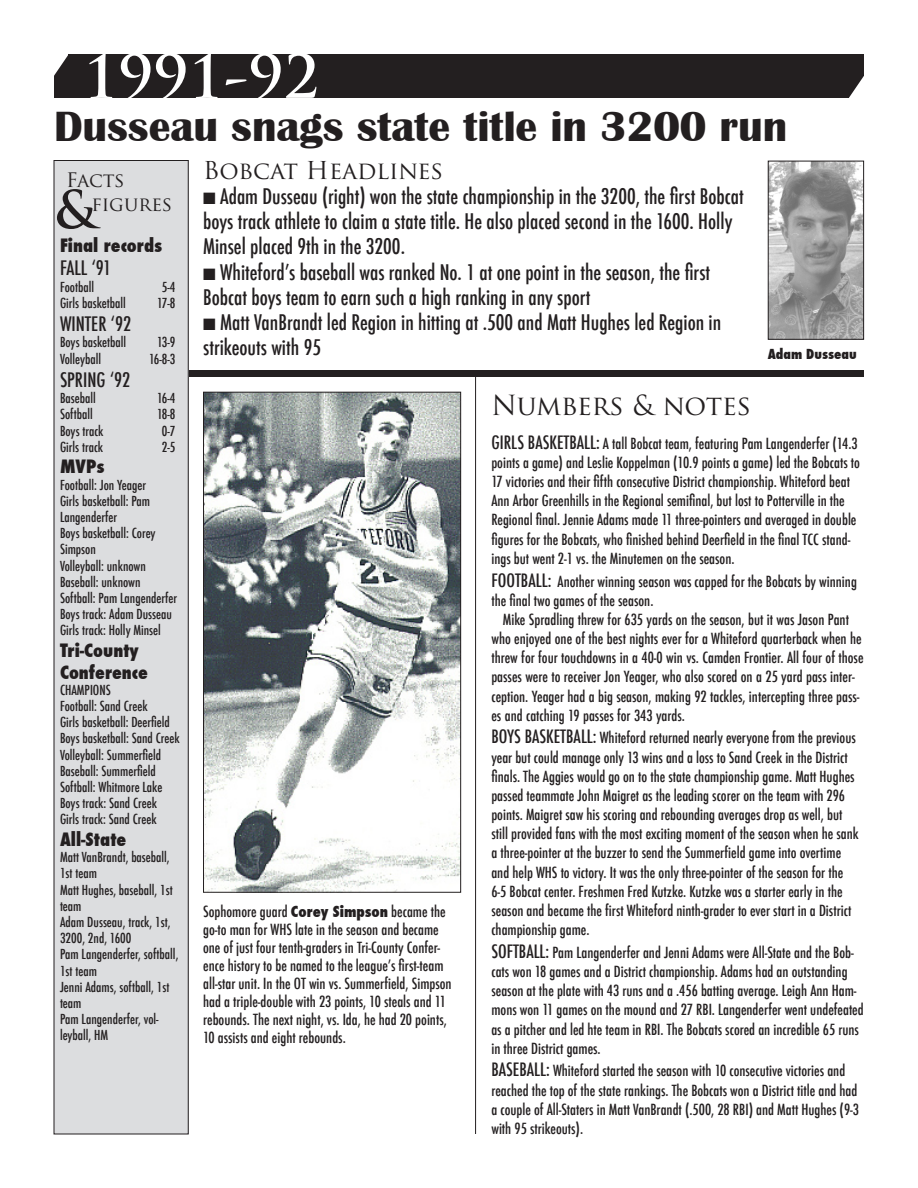
<style>
.page{position:relative;width:918px;height:1188px;background:#fff}
.page>*{position:absolute;margin:0;border:0;box-sizing:border-box;transform-origin:0 0}
.t1{font:700 58.5px "Trajan Pro";color:#fff}
.t2{font:700 51px "Trajan Pro";color:#231f20}
.t3{font:700 43.5px "Britannic";color:#231f20}
.t4{font:27px "Trajan Pro";letter-spacing:-.005em;color:#231f20}
.t5{font:24px "Trajan Pro";color:#231f20}
.t6{font:500 condensed 21px/25.2px "Futura";color:#231f20}
.t7{font:500 condensed 19.5px "Futura";color:#231f20}
.t8{font:19.5px "Trajan Pro";color:#231f20}
.t9{font:800 condensed 18px "Futura";color:#231f20}
.t10{font:500 condensed 15px/19.2px "Futura";color:#231f20}
.t11{font:500 condensed 13.5px/16.2px "Futura";color:#231f20}
.t12{font:800 condensed 13.5px "Futura";color:#231f20}
.s1{font-size:18px}
.s2{font-weight:800}
</style>
<div class="page">
<div style="left:179px;top:370px;width:685px;height:6px;background:#231f20"></div>
<div style="left:54px;top:160px;width:134px;height:974px;background:#dcdddf"></div>
<div style="left:69px;top:54px;width:780px;height:43px;background:#231f20"></div>
<svg style="left:54px;top:54px;width:59px;height:44px"></svg>
<svg style="left:849px;top:76px;width:15px;height:21px"></svg>
<div style="left:54px;top:76px;width:15px;height:22px;background:#231f20"></div>
<div style="left:849px;top:54px;width:15px;height:22px;background:#231f20"></div>
<hr style="left:475px;top:374px;width:1px;height:760px;background:#231f20">
<img style="left:205px;top:394px;width:254px;height:497px">
<div style="left:203px;top:392px;width:258px;height:501px;border:1px solid #231f20"></div>
<img style="left:770px;top:163px;width:92px;height:175px">
<div style="left:768px;top:161px;width:96px;height:179px;border:1px solid #231f20"></div>
<p class="t1" style="left:83px;top:40px;width:237px">1991-92</p>
<p class="t3" style="left:54px;top:102px;width:735px">Dusseau snags state title in 3200 run</p>
<p class="t8" style="left:66px;top:168px;width:60px">Facts</p>
<p class="t2" style="left:54px;top:178px;width:44px">&amp;</p>
<p class="t5" style="left:203px;top:155px;width:242px">Bobcat Headlines</p>
<p class="t6" style="left:203px;top:184px;width:542px">■ Adam Dusseau (right) won the state championship in the 3200, the first Bobcat boys track athlete to claim a state title. He also placed second in the 1600. Holly<br>Minsel placed 9th in the 3200.</p>
<p class="t6" style="left:203px;top:259px;width:509px">■ Whiteford’s baseball was ranked No. 1 at one point in the season, the first<br>Bobcat boys team to earn such a high ranking in any sport</p>
<p class="t6" style="left:203px;top:310px;width:520px">■ Matt VanBrandt led Region in hitting at .500 and Matt Hughes led Region in strikeouts with 95</p>
<p class="t8" style="left:92px;top:191px;width:82px">figures</p>
<p class="t9" style="left:60px;top:233px;width:104px">Final records</p>
<p class="t7" style="left:60px;top:256px;width:53px">FALL ‘91</p>
<p class="t11" style="left:60px;top:279px;width:36px">Football</p>
<p class="t11" style="left:162px;top:279px;width:15px">5-4</p>
<p class="t11" style="left:60px;top:295px;width:67px">Girls basketball</p>
<p class="t11" style="left:157px;top:295px;width:20px">17-8</p>
<p class="t7" style="left:60px;top:312px;width:73px">WINTER ‘92</p>
<p class="t11" style="left:60px;top:334px;width:68px">Boys basketball</p>
<p class="t11" style="left:157px;top:334px;width:20px">13-9</p>
<p class="t11" style="left:60px;top:351px;width:43px">Volleyball</p>
<p class="t11" style="left:149px;top:351px;width:28px">16-8-3</p>
<p class="t7" style="left:60px;top:367px;width:72px">SPRING ‘92</p>
<p class="t11" style="left:60px;top:390px;width:37px">Baseball</p>
<p class="t11" style="left:157px;top:390px;width:20px">16-4</p>
<p class="t11" style="left:60px;top:406px;width:34px">Softball</p>
<p class="t11" style="left:157px;top:406px;width:20px">18-8</p>
<p class="t11" style="left:60px;top:423px;width:45px">Boys track</p>
<p class="t11" style="left:162px;top:423px;width:15px">0-7</p>
<p class="t11" style="left:60px;top:439px;width:45px">Girls track</p>
<p class="t11" style="left:162px;top:439px;width:15px">2-5</p>
<p class="t9" style="left:60px;top:455px;width:46px">MVPs</p>
<p class="t11" style="left:60px;top:477px;width:88px">Football: Jon Yeager</p>
<p class="t11" style="left:60px;top:493px;width:92px">Girls basketball: Pam<br>Langenderfer</p>
<p class="t11" style="left:60px;top:525px;width:97px">Boys basketball: Corey<br>Simpson</p>
<p class="t11" style="left:60px;top:558px;width:87px">Volleyball: unknown</p>
<p class="t11" style="left:60px;top:574px;width:82px">Baseball: unknown</p>
<p class="t11" style="left:60px;top:590px;width:119px">Softball: Pam Langenderfer</p>
<p class="t11" style="left:60px;top:606px;width:113px">Boys track: Adam Dusseau</p>
<p class="t11" style="left:60px;top:622px;width:102px">Girls track: Holly Minsel</p>
<p class="t9" style="left:60px;top:638px;width:80px">Tri-County</p>
<p class="t9" style="left:60px;top:660px;width:89px">Conference</p>
<p class="t11" style="left:60px;top:682px;width:52px">CHAMPIONS</p>
<p class="t11" style="left:60px;top:698px;width:89px">Football: Sand Creek</p>
<p class="t11" style="left:60px;top:714px;width:111px">Girls basketball: Deerfield</p>
<p class="t11" style="left:60px;top:730px;width:121px">Boys basketball: Sand Creek</p>
<p class="t11" style="left:60px;top:747px;width:103px">Volleyball: Summerfield</p>
<p class="t11" style="left:60px;top:763px;width:97px">Baseball: Summerfield</p>
<p class="t11" style="left:60px;top:779px;width:104px">Softball: Whitmore Lake</p>
<p class="t11" style="left:60px;top:795px;width:99px">Boys track: Sand Creek</p>
<p class="t11" style="left:60px;top:811px;width:98px">Girls track: Sand Creek</p>
<p class="t9" style="left:60px;top:827px;width:68px">All-State</p>
<p class="t11" style="left:60px;top:849px;width:111px">Matt VanBrandt, baseball,<br>1st team</p>
<p class="t11" style="left:60px;top:882px;width:114px">Matt Hughes, baseball, 1st team</p>
<p class="t11" style="left:60px;top:914px;width:112px">Adam Dusseau, track, 1st,<br>3200, 2nd, 1600</p>
<p class="t11" style="left:60px;top:946px;width:120px">Pam Langenderfer, softball,<br>1st team<br>Jenni Adams, softball, 1st team</p>
<p class="t11" style="left:60px;top:1011px;width:100px">Pam Langenderfer, vol&shy;leyball, HM</p>
<p class="t12" style="left:768px;top:344px;width:91px">Adam Dusseau</p>
<p class="t4" style="left:491px;top:388px;width:261px">Numbers &amp; notes</p>
<p class="t10" style="left:491px;top:434px;width:370px"><span class="s1">GIRLS BASKETBALL:</span> A tall Bobcat team, featuring Pam Langenderfer (14.3 points a game) and Leslie Koppelman (10.9 points a game) led the Bobcats to 17 victories and their fifth consecutive District championship. Whiteford beat Ann Arbor Greenhills in the Regional semifinal, but lost to Potterville in the Regional final. Jennie Adams made 11 three-pointers and averaged in double figures for the Bobcats, who finished behind Deerfield in the final TCC stand&shy;ings but went 2-1 vs. the Minutemen on the season.</p>
<p class="t10" style="left:491px;top:571px;width:367px"><span class="s1">FOOTBALL:</span> Another winning season was capped for the Bobcats by winning the final two games of the season.</p>
<p class="t10" style="left:491px;top:610px;width:374px;text-indent:11px">Mike Spradling threw for 635 yards on the season, but it was Jason Pant who enjoyed one of the best nights ever for a Whiteford quarterback when he threw for four touchdowns in a 40-0 win vs. Camden Frontier. All four of those passes were to receiver Jon Yeager, who also scored on a 25 yard pass inter&shy;ception. Yeager had a big season, making 92 tackles, intercepting three pass&shy;es and catching 19 passes for 343 yards.</p>
<p class="t10" style="left:491px;top:728px;width:369px"><span class="s1">BOYS BASKETBALL:</span> Whiteford returned nearly everyone from the previous year but could manage only 13 wins and a loss to Sand Creek in the District finals. The Aggies would go on to the state championship game. Matt Hughes passed teammate John Maigret as the leading scorer on the team with 296 points. Maigret saw his scoring and rebounding averages drop as well, but still provided fans with the most exciting moment of the season when he sank a three-pointer at the buzzer to send the Summerfield game into overtime and help WHS to victory. It was the only three-pointer of the season for the 6-5 Bobcat center. Freshmen Fred Kutzke. Kutzke was a starter early in the season and became the first Whiteford ninth-grader to ever start in a District championship game.</p>
<p class="t10" style="left:491px;top:943px;width:374px"><span class="s1">SOFTBALL:</span> Pam Langenderfer and Jenni Adams were All-State and the Bob&shy;cats won 18 games and a District championship. Adams had an outstanding season at the plate with 43 runs and a .456 batting average. Leigh Ann Ham&shy;mons won 11 games on the mound and 27 RBI. Langenderfer went undefeated as a pitcher and led hte team in RBI. The Bobcats scored an incredible 65 runs in three District games.</p>
<p class="t10" style="left:491px;top:1061px;width:369px"><span class="s1">BASEBALL:</span> Whiteford started the season with 10 consecutive victories and reached the top of the state rankings. The Bobcats won a District title and had a couple of All-Staters in Matt VanBrandt (.500, 28 RBI) and Matt Hughes (9-3 with 95 strikeouts).</p>
<p class="t10" style="left:203px;top:902px;width:250px;line-height:18px">Sophomore guard <span class="s2">Corey Simpson</span> became the go-to man for WHS late in the season and became one of just four tenth-graders in Tri-County Confer&shy;ence history to be named to the league’s first-team all-star unit. In the OT win vs. Summerfield, Simpson had a triple-double with 23 points, 10 steals and 11 rebounds. The next night, vs. Ida, he had 20 points, 10 assists and eight rebounds.</p>
</div>
